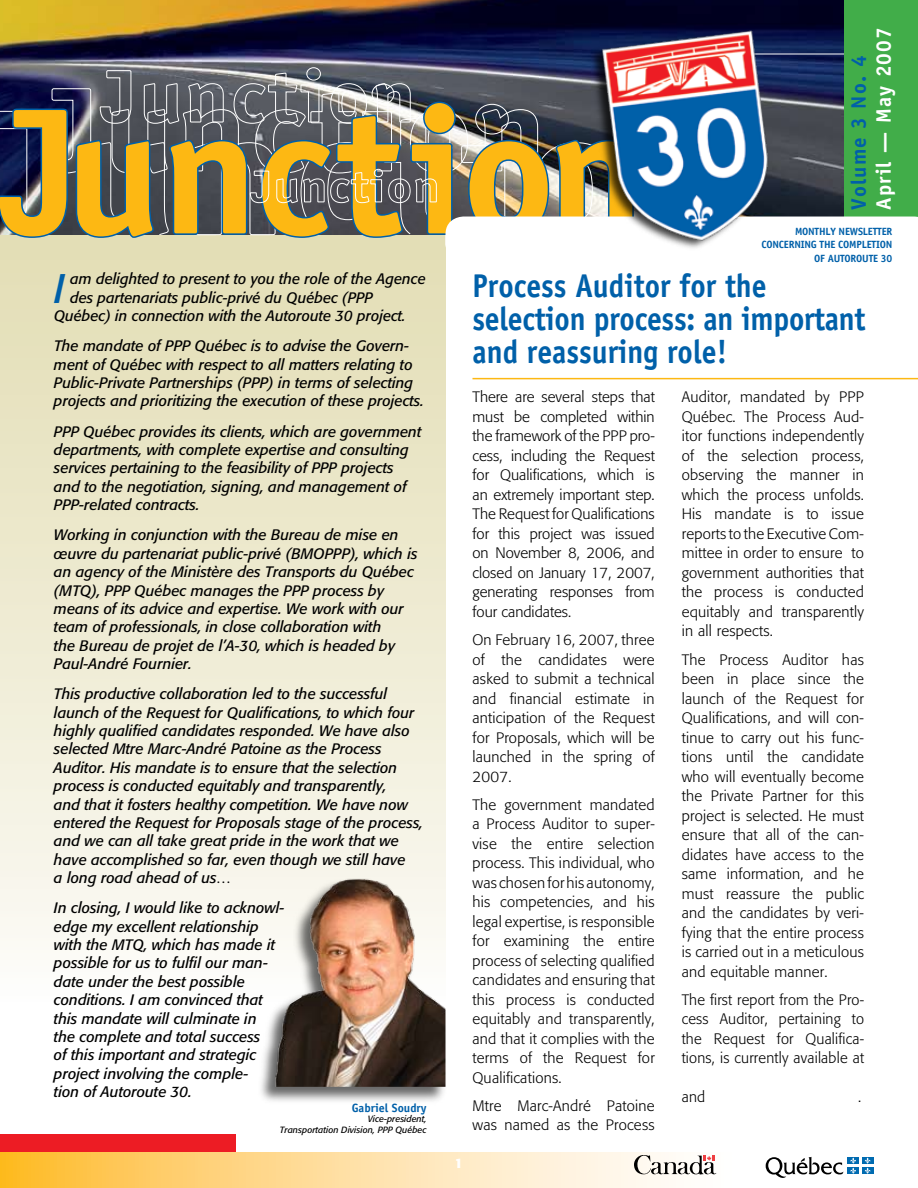
<style>
.page{position:relative;width:918px;height:1188px;background:#fff}
.page>*{position:absolute;margin:0;border:0;box-sizing:border-box;transform-origin:0 0}
.t1{font:700 180px "Officina Sans";letter-spacing:-.02em;color:#fdb813}
.t2{font:italic 40.95px "Formata";color:#0060a9}
.t3{font:700 33px/33px "Officina Sans";color:#0060a9;scale:.9 1}
.t4{font:700 21px/25.2px "Officina Sans";letter-spacing:.055em;color:#fff}
.t5{font:700 21px "Officina Sans";letter-spacing:.055em;color:#0060a9}
.t6{font:300 15px/19.5px "Formata";letter-spacing:.015em;color:#000;text-align:justify}
.t7{font:italic 15px/18.3px "Formata";color:#000}
.t8{font:700 13.5px "Formata";color:#fff}
.t9{font:700 12px "Officina Sans";color:#0060a9}
.t10{font:700 10.5px/13.5px "Officina Sans";letter-spacing:-.02em;color:#0060a9;text-align:right}
.t11{font:italic 9px/10.5px "Formata";color:#000;text-align:right}
.s1{color:#0060a9}
</style>
<div class="page">
<div style="left:0;top:232px;width:446px;height:779px;background:linear-gradient(to bottom,#e2dcb1,#fdfcf8)"></div>
<hr style="left:472px;top:378px;width:446px;height:1px;background:#fdb813">
<div style="left:0;top:1134px;width:236px;height:23px;background:#ed1c24"></div>
<svg style="left:0;top:1153px;width:874px;height:35px"></svg>
<svg style="left:634px;top:1152px;width:82px;height:26px"></svg>
<svg style="left:766px;top:1157px;width:78px;height:21px"></svg>
<div style="left:848px;top:1157px;width:11px;height:7px;background:#006bb1"></div>
<div style="left:862px;top:1157px;width:11px;height:7px;background:#006bb1"></div>
<div style="left:848px;top:1167px;width:11px;height:7px;background:#006bb1"></div>
<svg style="left:850px;top:1158px;width:6px;height:16px"></svg>
<div style="left:862px;top:1167px;width:11px;height:7px;background:#006bb1"></div>
<svg style="left:865px;top:1158px;width:6px;height:16px"></svg>
<img style="left:0;top:0;width:844px;height:67px">
<img style="left:576px;top:8px;width:213px;height:59px">
<div style="left:257px;top:877px;width:190px;height:229px;background:#000;opacity:.6"></div>
<img style="left:271px;top:870px;width:175px;height:217px">
<hr style="left:708px;top:54px;width:142px;height:1px;background:#fff">
<div style="left:844px;top:0;width:74px;height:234px;background:#41ad49"></div>
<img style="left:0;top:67px;width:918px;height:195px">
<div style="left:587px;top:27px;width:182px;height:225px;background:#000;opacity:.75"></div>
<h1 class="t1" style="left:0;top:60px;width:646px">Junction</h1>
<h3 class="t4" style="left:871px;top:210px;width:184px;rotate:-90deg">April — May 2007</h3>
<p class="t10" style="left:761px;top:224px;width:132px">MONTHLY NEWSLETTER<br>CONCERNING THE COMPLETION<br>OF AUTOROUTE 30</p>
<h3 class="t4" style="left:846px;top:128px;width:98px;text-indent:15px;rotate:-90deg"><span class="s1">, n</span><sup>o</sup> <span class="s1">4<br></span>May 2007</h3>
<h3 class="t5" style="left:845px;top:210px;width:156px;rotate:-90deg">Volume 3 No. 4</h3>
<p class="t10" style="left:728px;top:224px;width:166px">LA LETTRE MENSUELLE SUR LE<br>PARACHÈVEMENT DE L’AUT ROUTE 30</p>
<h2 class="t2" style="left:54px;top:264px;width:12px">I</h2>
<p class="t7" style="left:70px;top:270px;width:357px">am delighted to present to you the role of the Agence</p>
<p class="t7" style="left:70px;top:288px;width:304px">des partenariats public-privé du Québec (PPP</p>
<p class="t7" style="left:54px;top:307px;width:353px">Québec) in connection with the Autoroute 30 project.</p>
<p class="t7" style="left:54px;top:337px;width:371px">The mandate of PPP Québec is to advise the Govern&shy;ment of Québec with respect to all matters relating to Public-Private Partnerships (PPP) in terms of selecting projects and prioritizing the execution of these projects.</p>
<p class="t7" style="left:54px;top:422px;width:369px">PPP Québec provides its clients, which are government departments, with complete expertise and consulting services pertaining to the feasibility of PPP projects and to the negotiation, signing, and management of PPP-related contracts.</p>
<p class="t7" style="left:54px;top:526px;width:365px">Working in conjunction with the Bureau de mise en œuvre du partenariat public-privé (BMOPPP), which is an agency of the Ministère des Transports du Québec (MTQ), PPP Québec manages the PPP process by means of its advice and expertise. We work with our team of professionals, in close collaboration with<br>the Bureau de projet de l’A-30, which is headed by Paul-André Fournier.</p>
<p class="t7" style="left:54px;top:685px;width:371px">This productive collaboration led to the successful launch of the Request for Qualifications, to which four highly qualified candidates responded. We have also selected Mtre Marc-André Patoine as the Process Auditor. His mandate is to ensure that the selection process is conducted equitably and transparently,<br>and that it fosters healthy competition. We have now entered the Request for Proposals stage of the process, and we can all take great pride in the work that we have accomplished so far, even though we still have<br>a long road ahead of us…</p>
<p class="t7" style="left:54px;top:899px;width:232px">In closing, I would like to acknowl&shy;edge my excellent relationship with the MTQ, which has made it possible for us to fulfil our man&shy;date under the best possible conditions. I am convinced that this mandate will culminate in<br>the complete and total success<br>of this important and strategic project involving the comple-<br>tion of Autoroute 30.</p>
<p class="t9" style="left:352px;top:1100px;width:76px">Gabriel Soudry</p>
<p class="t11" style="left:280px;top:1114px;width:148px">Vice-president,<br>Transportation Division, PPP Québec</p>
<p class="t8" style="left:455px;top:1155px;width:9px">1</p>
<h3 class="t3" style="left:472px;top:269px;width:438px">Process Auditor for the selection process: an important and reassuring role!</h3>
<p class="t6" style="left:472px;top:388px;width:184px">There are several steps that must be completed within the framework of the PPP pro&shy;cess, including the Request for Qualifications, which is an extremely important step.<br>The Request for Qualifications for this project was issued on November 8, 2006, and closed on January 17, 2007, generating responses from four candidates.</p>
<p class="t6" style="left:472px;top:630px;width:184px">On February 16, 2007, three of the candidates were asked to submit a technical and financial estimate in anticipation of the Request for Proposals, which will be launched in the spring of 2007.</p>
<p class="t6" style="left:472px;top:795px;width:184px">The government mandated a Process Auditor to super&shy;vise the entire selection process. This individual, who was chosen for his autonomy, his competencies, and his legal expertise, is responsible for examining the entire process of selecting qualified candidates and ensuring that this process is conducted equitably and transparently, and that it complies with the terms of the Request for Qualifications.</p>
<p class="t6" style="left:472px;top:1096px;width:184px">Mtre Marc-André Patoine was named as the Process</p>
<p class="t6" style="left:682px;top:388px;width:184px">Auditor, mandated by PPP Québec. The Process Aud&shy;itor functions independently of the selection process, observing the manner in which the process unfolds.<br>His mandate is to issue reports to the Executive Com&shy;mittee in order to ensure to government authorities that the process is conducted equitably and transparently in all respects.</p>
<p class="t6" style="left:682px;top:650px;width:184px">The Process Auditor has been in place since the launch of the Request for Qualifications, and will con&shy;tinue to carry out his func&shy;tions until the candidate who will eventually become the Private Partner for this project is selected. He must ensure that all of the can&shy;didates have access to the same information, and he must reassure the public and the candidates by veri&shy;fying that the entire process is carried out in a meticulous and equitable manner.</p>
<p class="t6" style="left:682px;top:990px;width:184px">The first report from the Pro&shy;cess Auditor, pertaining to the Request for Qualifica&shy;tions, is currently available at</p>
<p class="t6" style="left:682px;top:1087px;width:25px">and</p>
<p class="t6" style="left:858px;top:1087px;width:5px">.</p>
</div>
